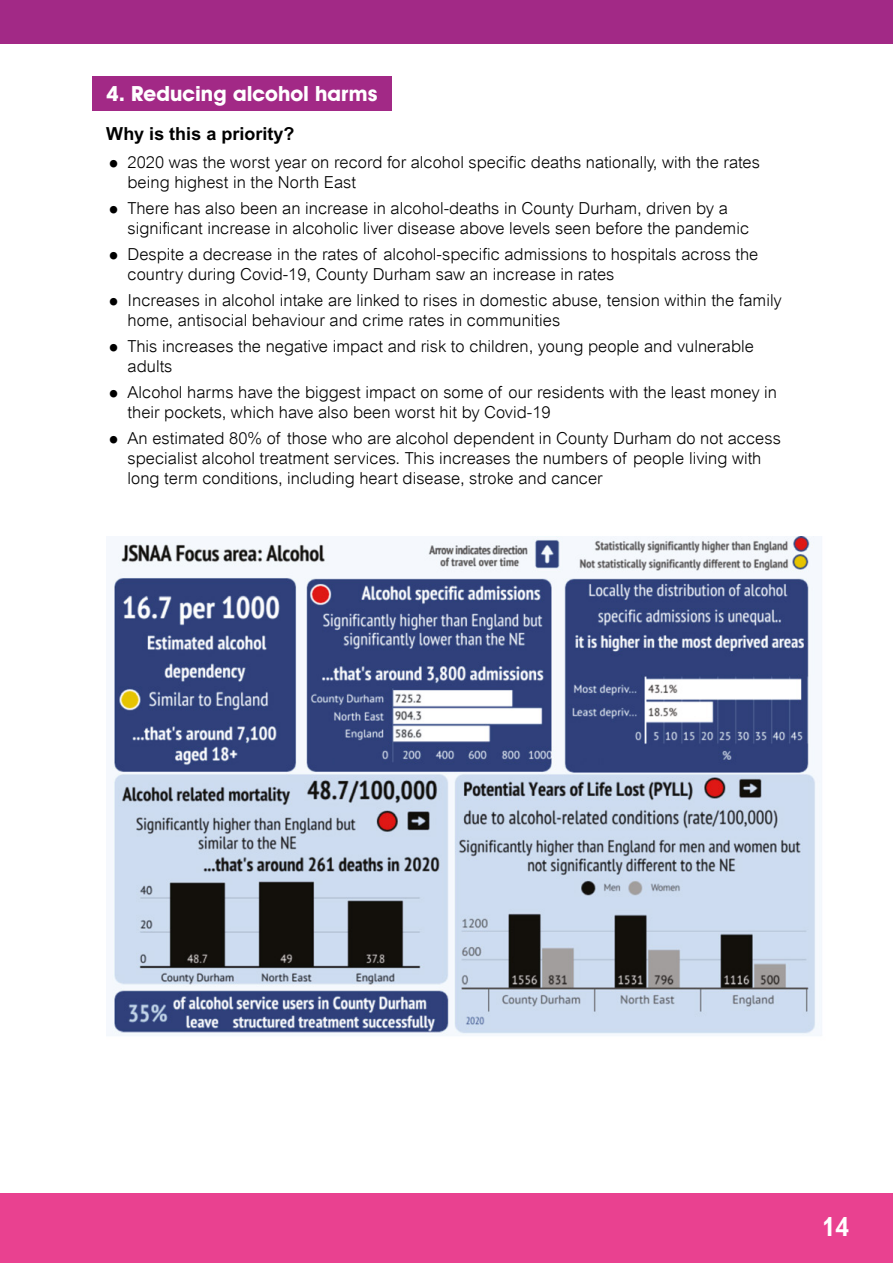
<style>
.page{position:relative;width:893px;height:1263px;background:#fff}
.page>*{position:absolute;margin:0;border:0;box-sizing:border-box;transform-origin:0 0}
.t1{font:700 condensed 27px "Arial";color:#fff}
.H3_14pt_sub_heading{font:700 21px "Avant Garde IT Cby BT";color:#fff}
.Para_bold_12{font:700 18px "Arial";color:#000}
.t2{font:300 16.5px/19.8px "Arial";color:#000}
.s1{font-size:30px}
</style>
<div class="page">
<div style="left:0;top:0;width:893px;height:44px;background:#a22986"></div>
<div style="left:0;top:1193px;width:893px;height:70px;background:#e94190"></div>
<div style="left:92px;top:77px;width:300px;height:34px;background:#a22986"></div>
<img style="left:106px;top:537px;width:716px;height:499px">
<h3 class="H3_14pt_sub_heading" style="left:106px;top:81px;width:273px">4. Reducing alcohol harms</h3>
<p class="Para_bold_12" style="left:106px;top:123px;width:190px">Why is this a priority?</p>
<p class="t2" style="left:128px;top:152px;width:634px;text-indent:-21px"><span class="s1">•</span> 2020 was the worst year on record for alcohol specific deaths nationally, with the rates being highest in the North East</p>
<p class="t2" style="left:128px;top:198px;width:623px;text-indent:-21px"><span class="s1">•</span> There has also been an increase in alcohol-deaths in County Durham, driven by a significant increase in alcoholic liver disease above levels seen before the pandemic</p>
<p class="t2" style="left:128px;top:244px;width:632px;text-indent:-21px"><span class="s1">•</span> Despite a decrease in the rates of alcohol-specific admissions to hospitals across the country during Covid-19, County Durham saw an increase in rates</p>
<p class="t2" style="left:128px;top:290px;width:656px;text-indent:-21px"><span class="s1">•</span> Increases in alcohol intake are linked to rises in domestic abuse, tension within the family home, antisocial behaviour and crime rates in communities</p>
<p class="t2" style="left:128px;top:336px;width:628px;text-indent:-21px"><span class="s1">•</span> This increases the negative impact and risk to children, young people and vulnerable adults</p>
<p class="t2" style="left:128px;top:382px;width:651px;text-indent:-21px"><span class="s1">•</span> Alcohol harms have the biggest impact on some of our residents with the least money in their pockets, which have also been worst hit by Covid-19</p>
<p class="t2" style="left:128px;top:428px;width:655px;text-indent:-21px"><span class="s1">•</span> An estimated 80% of those who are alcohol dependent in County Durham do not access specialist alcohol treatment services. This increases the numbers of people living with long term conditions, including heart disease, stroke and cancer</p>
<h1 class="t1" style="left:822px;top:1211px;width:28px">14</h1>
</div>
